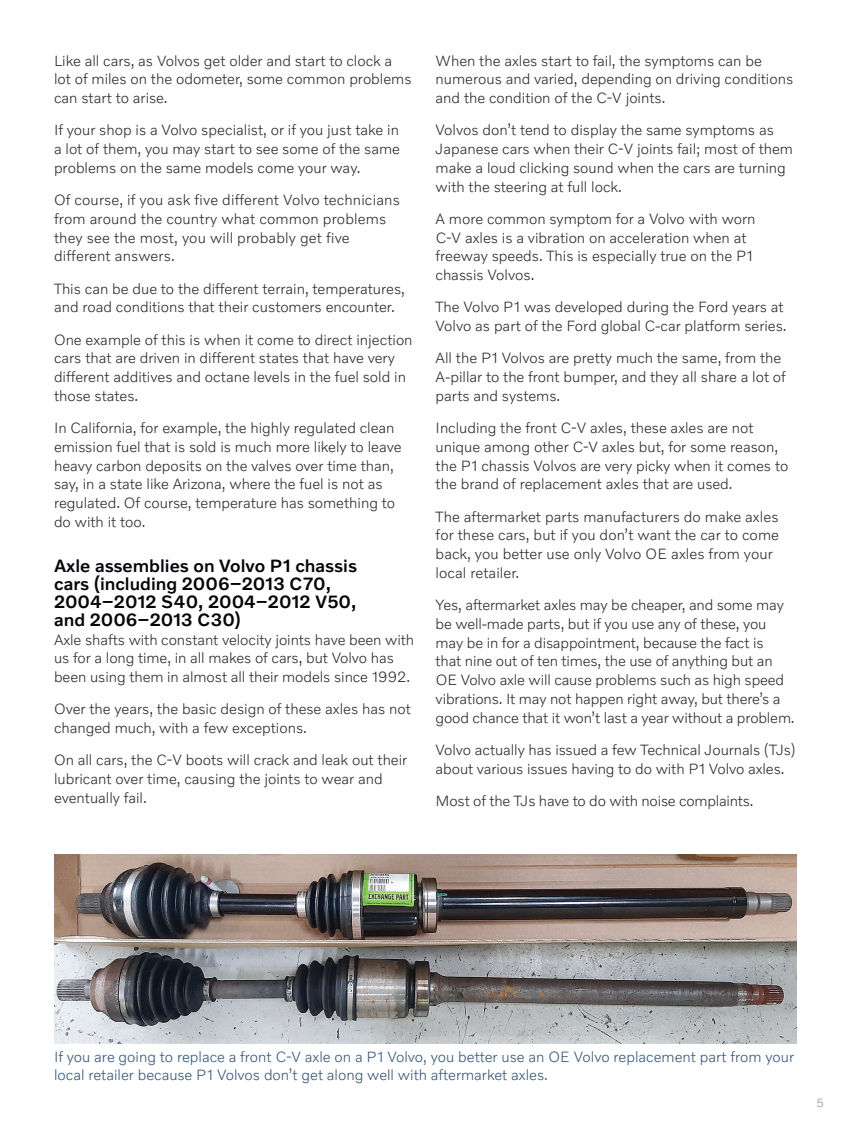
<style>
.page{position:relative;width:851px;height:1134px;background:#fff}
.page>*{position:absolute;margin:0;border:0;box-sizing:border-box;transform-origin:0 0}
.Chapter_Title{font:500 18px/18px "Volvo Novum";color:#05060a}
.Body_Copy__Legal{font:300 15px/18.8px "Volvo Novum";color:#2e2b2c}
.t1{font:300 15px/18px "Volvo Novum";color:#34577e}
.t2{font:300 12px "Volvo Novum";color:#8396ad}
</style>
<div class="page">
<img style="left:54px;top:854px;width:742px;height:190px">
<p class="Body_Copy__Legal" style="left:54px;top:51px;width:359px">Like all cars, as Volvos get older and start to clock a lot of miles on the odometer, some common problems can start to arise.</p>
<p class="Body_Copy__Legal" style="left:54px;top:120px;width:347px;text-align:justify">If your shop is a Volvo specialist, or if you just take in a lot of them, you may start to see some of the same problems on the same models come your way.</p>
<p class="Body_Copy__Legal" style="left:54px;top:190px;width:347px">Of course, if you ask five different Volvo technicians from around the country what common problems they see the most, you will probably get five different answers.</p>
<p class="Body_Copy__Legal" style="left:54px;top:279px;width:352px">This can be due to the different terrain, temperatures, and road conditions that their customers encounter.</p>
<p class="Body_Copy__Legal" style="left:54px;top:330px;width:360px">One example of this is when it come to direct injection cars that are driven in different states that have very different additives and octane levels in the fuel sold in those states.</p>
<p class="Body_Copy__Legal" style="left:54px;top:418px;width:349px">In California, for example, the highly regulated clean emission fuel that is sold is much more likely to leave heavy carbon deposits on the valves over time than, say, in a state like Arizona, where the fuel is not as regulated. Of course, temperature has something to do with it too.</p>
<h2 class="Chapter_Title" style="left:54px;top:556px;width:305px">Axle assemblies on Volvo P1 chassis cars (including 2006–2013 C70,<br>2004–2012 S40, 2004–2012 V50, and 2006–2013 C30)</h2>
<p class="Body_Copy__Legal" style="left:54px;top:630px;width:362px">Axle shafts with constant velocity joints have been with us for a long time, in all makes of cars, but Volvo has been using them in almost all their models since 1992.</p>
<p class="Body_Copy__Legal" style="left:54px;top:699px;width:358px">Over the years, the basic design of these axles has not changed much, with a few exceptions.</p>
<p class="Body_Copy__Legal" style="left:54px;top:750px;width:355px">On all cars, the C-V boots will crack and leak out their lubricant over time, causing the joints to wear and eventually fail.</p>
<p class="Body_Copy__Legal" style="left:435px;top:51px;width:359px">When the axles start to fail, the symptoms can be numerous and varied, depending on driving conditions and the condition of the C-V joints.</p>
<p class="Body_Copy__Legal" style="left:435px;top:120px;width:359px">Volvos don’t tend to display the same symptoms as Japanese cars when their C-V joints fail; most of them make a loud clicking sound when the cars are turning with the steering at full lock.</p>
<p class="Body_Copy__Legal" style="left:435px;top:209px;width:321px">A more common symptom for a Volvo with worn C-V axles is a vibration on acceleration when at freeway speeds. This is especially true on the P1 chassis Volvos.</p>
<p class="Body_Copy__Legal" style="left:435px;top:297px;width:352px">The Volvo P1 was developed during the Ford years at<br>Volvo as part of the Ford global C-car platform series.</p>
<p class="Body_Copy__Legal" style="left:435px;top:348px;width:352px">All the P1 Volvos are pretty much the same, from the<br>A-pillar to the front bumper, and they all share a lot of parts and systems.</p>
<p class="Body_Copy__Legal" style="left:435px;top:418px;width:354px">Including the front C-V axles, these axles are not unique among other C-V axles but, for some reason, the P1 chassis Volvos are very picky when it comes to the brand of replacement axles that are used.</p>
<p class="Body_Copy__Legal" style="left:435px;top:507px;width:345px">The aftermarket parts manufacturers do make axles for these cars, but if you don’t want the car to come back, you better use only Volvo OE axles from your local retailer.</p>
<p class="Body_Copy__Legal" style="left:435px;top:595px;width:360px">Yes, aftermarket axles may be cheaper, and some may be well-made parts, but if you use any of these, you may be in for a disappointment, because the fact is<br>that nine out of ten times, the use of anything but an OE Volvo axle will cause problems such as high speed vibrations. It may not happen right away, but there’s a good chance that it won’t last a year without a problem.</p>
<p class="Body_Copy__Legal" style="left:435px;top:740px;width:361px">Volvo actually has issued a few Technical Journals (TJs) about various issues having to do with P1 Volvo axles.</p>
<p class="Body_Copy__Legal" style="left:435px;top:791px;width:319px">Most of the TJs have to do with noise complaints.</p>
<p class="t1" style="left:54px;top:1047px;width:741px">If you are going to replace a front C-V axle on a P1 Volvo, you better use an OE Volvo replacement part from your local retailer because P1 Volvos don’t get along well with aftermarket axles.</p>
<p class="t2" style="left:816px;top:1095px;width:9px">5</p>
</div>
